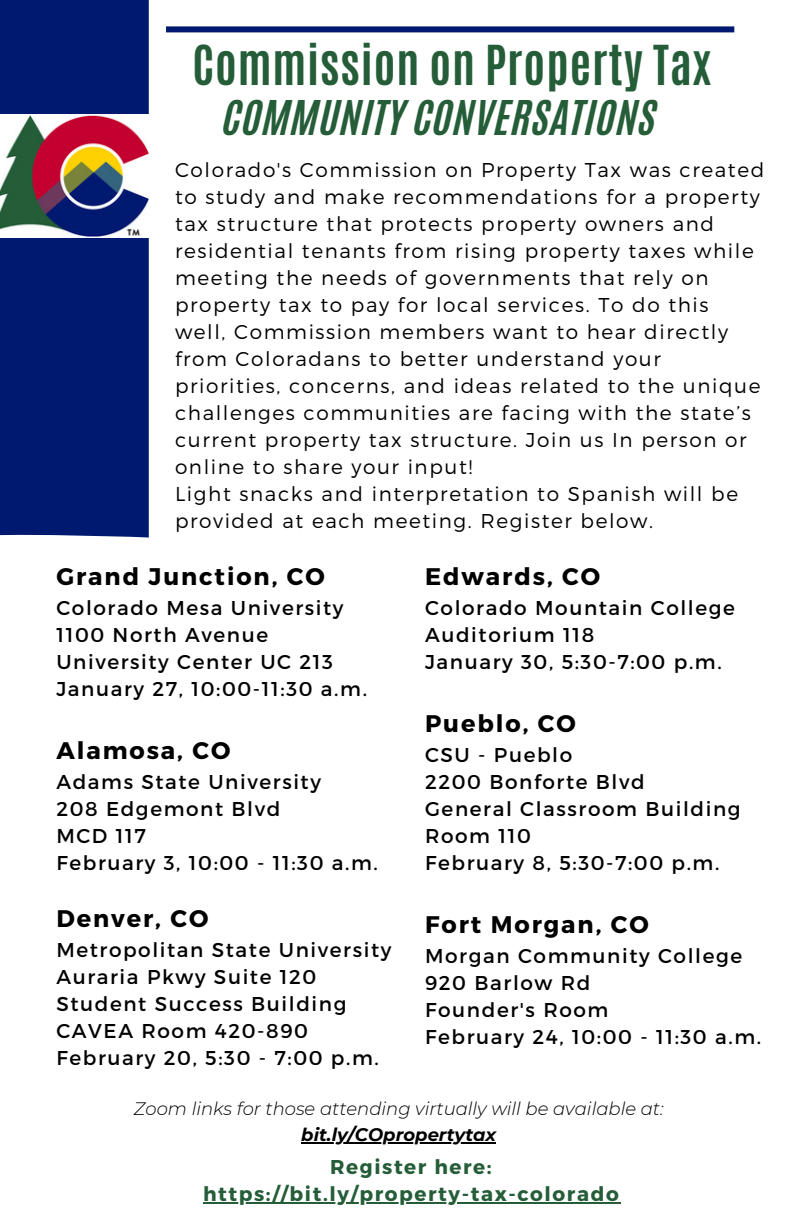
<style>
.page{position:relative;width:792px;height:1224px;background:#fff}
.page>*{position:absolute;margin:0;border:0;box-sizing:border-box;transform-origin:0 0}
.t1{font:700 46px "Antonio";letter-spacing:.02em;color:#245d38}
.t2{font:40px "CA Generated";letter-spacing:.02em;color:#245d38}
.t3{font:700 24px "Montserrat";letter-spacing:.08em;color:#000}
.t4{font:300 20px/27px "Montserrat";letter-spacing:.08em;color:#000}
.t5{font:20px/27px "Montserrat";letter-spacing:.08em;color:#000}
.t6{font:700 20px "Montserrat";letter-spacing:.08em;color:#245d38}
.t7{font:italic 300 18px "Montserrat";color:#000}
.t8{font:italic 700 18px "Montserrat";color:#000}
</style>
<div class="page">
<div style="left:166px;top:26px;width:568px;height:6px;background:#001970"></div>
<div style="left:0;top:0;width:149px;height:538px;background:#001970"></div>
<img style="left:0;top:115px;width:149px;height:123px">
<hr style="left:203px;top:1202px;width:417px;height:2px;background:#245d38">
<hr style="left:301px;top:1142px;width:195px;height:2px;background:#000">
<h1 class="t1" style="left:193px;top:33px;width:520px">Commission on Property Tax</h1>
<h1 class="t2" style="left:224px;top:89px;width:435px">COMMUNITY CONVERSATIONS</h1>
<p class="t4" style="left:175px;top:155px;width:591px">Colorado's Commission on Property Tax was created to study and make recommendations for a property tax structure that protects property owners and residential tenants from rising property taxes while meeting the needs of governments that rely on property tax to pay for local services. To do this<br>well, Commission members want to hear directly from Coloradans to better understand your priorities, concerns, and ideas related to the unique challenges communities are facing with the state’s current property tax structure. Join us In person or online to share your input!<br>Light snacks and interpretation to Spanish will be provided at each meeting. Register below.</p>
<h2 class="t3" style="left:56px;top:561px;width:270px">Grand Junction, CO</h2>
<h2 class="t5" style="left:56px;top:594px;width:312px">Colorado Mesa University<br>1100 North Avenue<br>University Center UC 213<br>January 27, 10:00-11:30 a.m.</h2>
<h4 class="t3" style="left:56px;top:735px;width:175px">Alamosa, CO</h4>
<h4 class="t5" style="left:56px;top:768px;width:323px">Adams State University<br>208 Edgemont Blvd<br>MCD 117<br>February 3, 10:00 - 11:30 a.m.</h4>
<h4 class="t3" style="left:56px;top:903px;width:153px">Denver, CO</h4>
<h4 class="t5" style="left:56px;top:936px;width:336px">Metropolitan State University<br>Auraria Pkwy Suite 120<br>Student Success Building<br>CAVEA Room 420-890<br>February 20, 5:30 - 7:00 p.m.</h4>
<h4 class="t3" style="left:425px;top:561px;width:177px">Edwards, CO</h4>
<h4 class="t5" style="left:425px;top:594px;width:311px">Colorado Mountain College<br>Auditorium 118<br>January 30, 5:30-7:00 p.m.</h4>
<h4 class="t3" style="left:425px;top:708px;width:152px">Pueblo, CO</h4>
<h4 class="t5" style="left:425px;top:741px;width:317px">CSU - Pueblo<br>2200 Bonforte Blvd<br>General Classroom Building<br>Room 110<br>February 8, 5:30-7:00 p.m.</h4>
<h4 class="t3" style="left:425px;top:909px;width:225px">Fort Morgan, CO</h4>
<h4 class="t5" style="left:425px;top:942px;width:338px">Morgan Community College<br>920 Barlow Rd<br>Founder's Room<br>February 24, 10:00 - 11:30 a.m.</h4>
<p class="t7" style="left:134px;top:1098px;width:531px">Zoom links for those attending virtually will be available at:</p>
<h3 class="t8" style="left:301px;top:1123px;width:196px">bit.ly/COpropertytax</h3>
<h4 class="t6" style="left:330px;top:1154px;width:163px">Register here:</h4>
<h4 class="t6" style="left:203px;top:1181px;width:417px">https://bit.ly/property-tax-colorado</h4>
</div>
